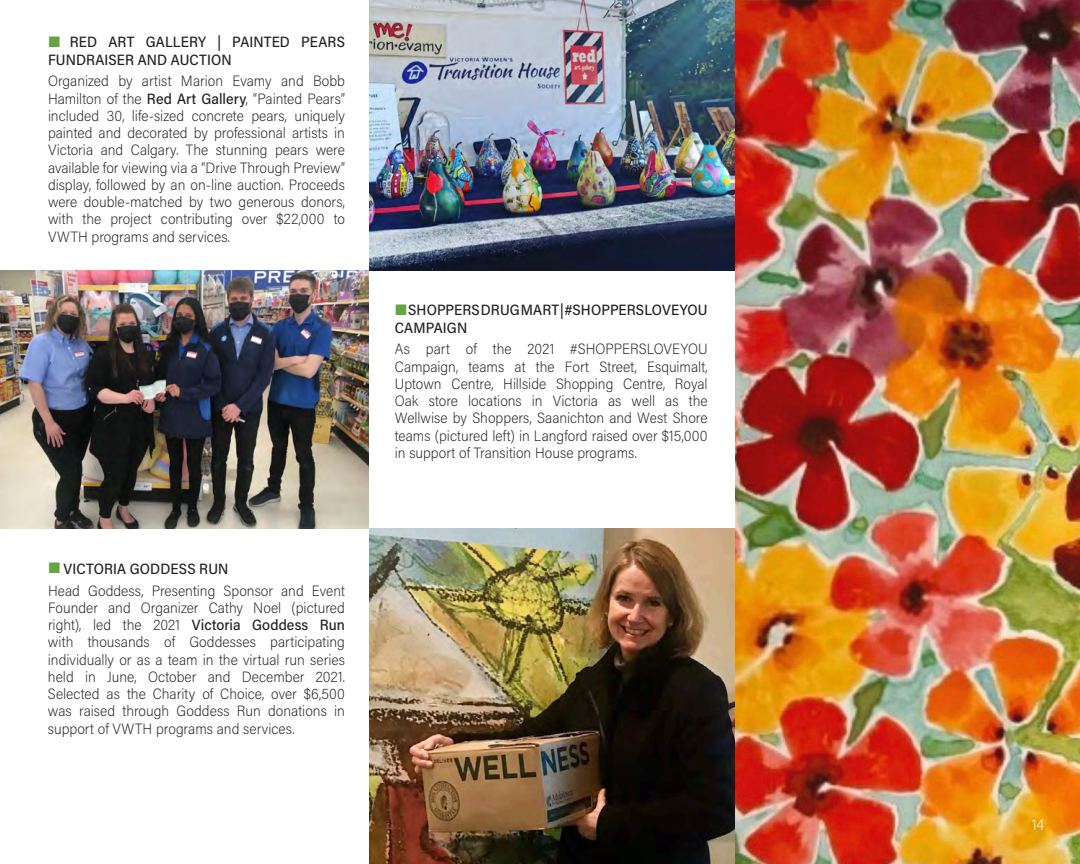
<style>
.page{position:relative;width:1080px;height:864px;background:#fff}
.page>*{position:absolute;margin:0;border:0;box-sizing:border-box;transform-origin:0 0}
.body{font:200 15px/17.2px "Acumin Pro Semi Cond";color:#231f20;text-align:justify}
.body-2{font:15px/17.2px "Acumin Variable Concept";letter-spacing:.01em;color:#231f20}
.body-3{font:200 15px "Acumin Pro Semi Cond";color:#fff}
.s1{font-family:"Soleil";font-size:21px;color:#65a343}
.s2{font-family:"Acumin Variable Concept";font-weight:400}
</style>
<div class="page">
<img style="left:369px;top:528px;width:366px;height:336px">
<img style="left:369px;top:0;width:366px;height:270px">
<img style="left:735px;top:0;width:345px;height:864px">
<img style="left:0;top:270px;width:369px;height:258px">
<p class="body-2" style="left:48px;top:33px;width:299px"><span class="s1">S</span> RED ART GALLERY | PAINTED PEARS<br>FUNDRAISER AND AUCTION</p>
<p class="body" style="left:48px;top:72px;width:299px">Organized by artist Marion Evamy and Bobb Hamilton of the <span class="s2">Red Art Gallery</span>, “Painted Pears” included 30, life-sized concrete pears, uniquely painted and decorated by professional artists in Victoria and Calgary. The stunning pears were available for viewing via a “Drive Through Preview” display, followed by an on-line auction. Proceeds were double-matched by two generous donors, with the project contributing over $22,000 to VWTH programs and services.</p>
<p class="body-2" style="left:48px;top:559px;width:182px"><span class="s1">S</span> VICTORIA GODDESS RUN</p>
<p class="body" style="left:48px;top:581px;width:299px">Head Goddess, Presenting Sponsor and Event Founder and Organizer Cathy Noel (pictured right), led the 2021 <span class="s2">Victoria Goddess Run </span>with thousands of Goddesses participating individually or as a team in the virtual run series held in June, October and December 2021.<br>Selected as the Charity of Choice, over $6,500 was raised through Goddess Run donations in support of VWTH programs and services.</p>
<p class="body-2" style="left:395px;top:301px;width:314px"><span class="s1">S</span>SHOPPERS DRUG MART | #SHOPPERSLOVEYOU<br>CAMPAIGN</p>
<p class="body" style="left:395px;top:340px;width:314px">As part of the 2021 #SHOPPERSLOVEYOU Campaign, teams at the Fort Street, Esquimalt, Uptown Centre, Hillside Shopping Centre, Royal Oak store locations in Victoria as well as the Wellwise by Shoppers, Saanichton and West Shore teams (pictured left) in Langford raised over $15,000 in support of Transition House programs.</p>
<p class="body-3" style="left:1032px;top:815px;width:14px">14</p>
</div>
